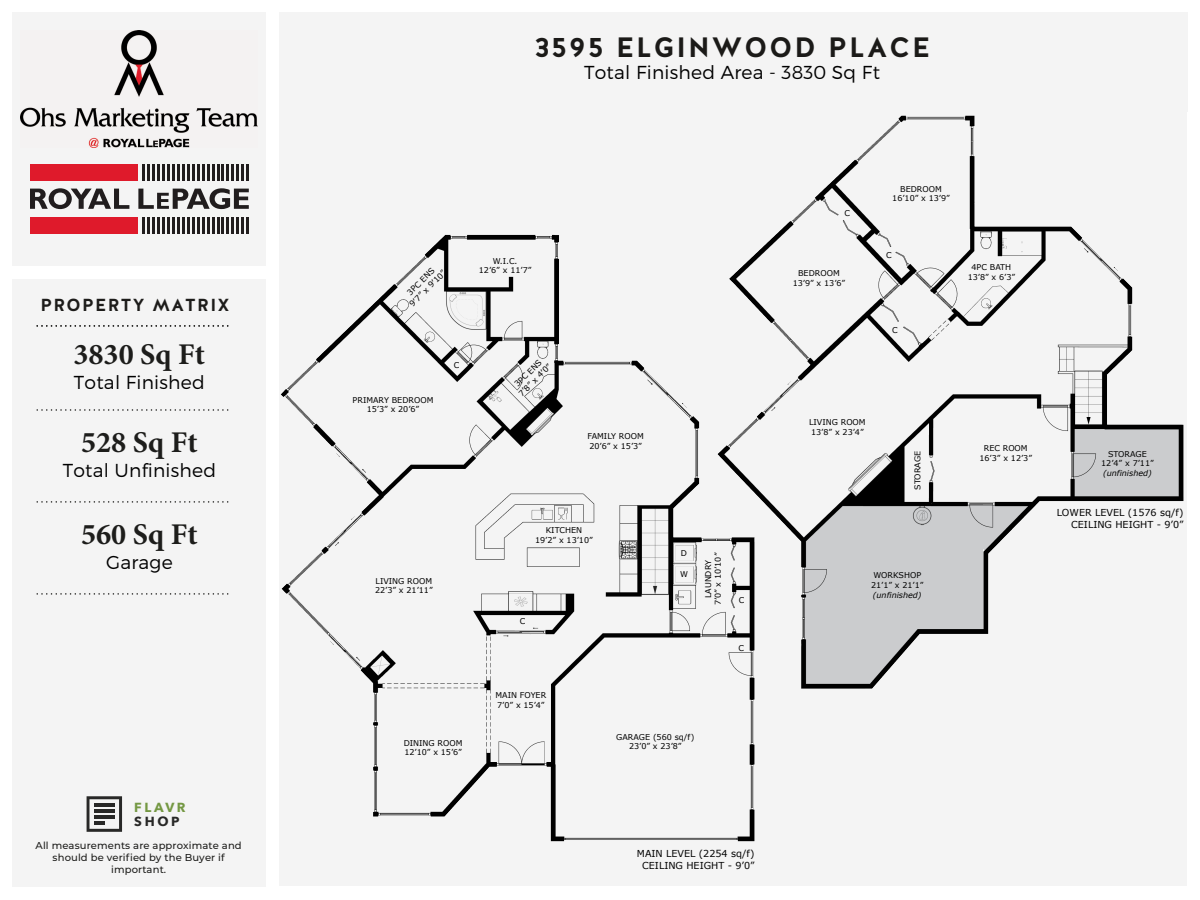
<style>
.page{position:relative;width:1200px;height:900px;background:#fff}
.page>*{position:absolute;margin:0;border:0;box-sizing:border-box;transform-origin:0 0}
.t1{font:700 30.12px "Minion Pro";color:#1d1d1b}
.t2{font:700 28px "Halis GR";letter-spacing:.075em;color:#1d1c1a}
.t3{font:300 18.76px "Montserrat";letter-spacing:.01em;color:#000}
.t4{font:700 17.44px "Halis GR";letter-spacing:.075em;color:#1d1c1a}
.t5{font:700 13.16px "Avenir Next";letter-spacing:.195em;color:#749843}
.t6{font:700 13.16px "Avenir Next";color:#282827}
.t7{font:500 10px/12px "Montserrat";letter-spacing:.01em;color:#1d1d1b;text-align:center}
.t8{font:9.6px/11.5px "Verdana";color:#000;text-align:center}
.t9{font:8px/9.6px "Verdana";color:#000;text-align:center}
.t10{font:italic 8px "Verdana";color:#000}
</style>
<div class="page">
<div style="left:279px;top:112px;width:908px;height:774px;background:#f4f4f4"></div>
<div style="left:12px;top:12px;width:254px;height:875px;background:#f4f4f4"></div>
<div style="left:12px;top:266px;width:267px;height:13px;background:#fff"></div>
<svg style="left:87px;top:796px;width:35px;height:36px"></svg>
<svg style="left:30px;top:188px;width:99px;height:21px"></svg>
<svg style="left:138px;top:188px;width:111px;height:21px"></svg>
<div style="left:30px;top:164px;width:107px;height:16px;background:#df1a2b"></div>
<svg style="left:143px;top:164px;width:2px;height:16px"></svg>
<hr style="left:147px;top:164px;width:3px;height:16px;background:#231f20">
<svg style="left:152px;top:164px;width:97px;height:16px"></svg>
<div style="left:30px;top:217px;width:107px;height:16px;background:#df1a2b"></div>
<svg style="left:143px;top:217px;width:2px;height:16px"></svg>
<hr style="left:147px;top:217px;width:3px;height:16px;background:#231f20">
<svg style="left:152px;top:217px;width:97px;height:16px"></svg>
<div style="left:279px;top:12px;width:908px;height:100px;background:#f4f4f4"></div>
<svg style="left:37px;top:501px;width:192px;height:2px"></svg>
<svg style="left:37px;top:409px;width:192px;height:2px"></svg>
<svg style="left:37px;top:325px;width:192px;height:2px"></svg>
<img style="left:21px;top:31px;width:236px;height:117px">
<svg style="left:37px;top:593px;width:192px;height:2px"></svg>
<img style="left:281px;top:234px;width:474px;height:608px">
<img style="left:712px;top:115px;width:472px;height:580px">
<h3 class="t4" style="left:40px;top:294px;width:190px">PROPERTY MATRIX</h3>
<h1 class="t1" style="left:74px;top:333px;width:133px">3830 Sq Ft</h1>
<h3 class="t3" style="left:74px;top:371px;width:132px">Total Finished</h3>
<h1 class="t1" style="left:81px;top:421px;width:118px">528 Sq Ft</h1>
<h3 class="t3" style="left:63px;top:459px;width:155px">Total Unfinished</h3>
<h1 class="t1" style="left:81px;top:513px;width:118px">560 Sq Ft</h1>
<h3 class="t3" style="left:106px;top:551px;width:68px">Garage</h3>
<h3 class="t5" style="left:134px;top:796px;width:53px">FLAVR</h3>
<h3 class="t6" style="left:134px;top:810px;width:47px">SHOP</h3>
<p class="t7" style="left:36px;top:839px;width:208px">All measurements are approximate and should be verified by the Buyer if important.</p>
<h2 class="t2" style="left:534px;top:29px;width:397px">3595 ELGINWOOD PLACE</h2>
<h3 class="t3" style="left:584px;top:61px;width:297px">Total Finished Area - 3830 Sq Ft</h3>
<p class="t9" style="left:401px;top:295px;width:49px;rotate:-45deg">3PC ENS<br>9’7” x 9’10”</p>
<p class="t9" style="left:353px;top:395px;width:82px">PRIMARY BEDROOM<br>15’3” x 20’6”</p>
<p class="t9" style="left:454px;top:360px;width:7px">C</p>
<p class="t9" style="left:479px;top:256px;width:54px">W.I.C.<br>12’6” x 11’7”</p>
<p class="t9" style="left:510px;top:385px;width:44px;rotate:-45deg">3PC ENS<br>7’8” x 4’0”</p>
<p class="t9" style="left:588px;top:432px;width:58px;text-align:left">FAMILY ROOM<br>20’6” x 15’3”</p>
<p class="t9" style="left:375px;top:576px;width:59px;text-align:left">LIVING ROOM<br>22’3” x 21’11”</p>
<p class="t9" style="left:404px;top:738px;width:60px;text-align:left">DINING ROOM<br>12’10” x 15’6”</p>
<p class="t9" style="left:535px;top:526px;width:59px">KITCHEN<br>19’2” x 13’10”</p>
<p class="t9" style="left:520px;top:617px;width:7px">C</p>
<p class="t9" style="left:496px;top:691px;width:52px;text-align:left">MAIN FOYER<br>7’0” x 15’4”</p>
<p class="t9" style="left:681px;top:548px;width:8px">D</p>
<p class="t9" style="left:680px;top:570px;width:9px">W</p>
<p class="t9" style="left:713px;top:605px;width:54px;rotate:-90deg">7’0” x 10’10”</p>
<p class="t9" style="left:703px;top:598px;width:40px;rotate:-90deg">LAUNDRY</p>
<p class="t9" style="left:739px;top:595px;width:7px">C</p>
<p class="t9" style="left:739px;top:643px;width:7px">C</p>
<p class="t9" style="left:616px;top:732px;width:80px">GARAGE (560 sq/f)<br>23’0” x 23’8”</p>
<p class="t8" style="left:637px;top:848px;width:119px">MAIN LEVEL (2254 sq/f)<br>CEILING HEIGHT - 9’0”</p>
<p class="t9" style="left:845px;top:209px;width:7px">C</p>
<p class="t9" style="left:793px;top:269px;width:54px">BEDROOM<br>13’9” x 13’6”</p>
<p class="t9" style="left:892px;top:184px;width:59px">BEDROOM<br>16’10” x 13’9”</p>
<p class="t9" style="left:886px;top:251px;width:7px">C</p>
<p class="t9" style="left:892px;top:326px;width:7px">C</p>
<p class="t9" style="left:968px;top:263px;width:49px">4PC BATH<br>13’8” x 6’3”</p>
<p class="t9" style="left:809px;top:417px;width:58px;text-align:left">LIVING ROOM<br>13’8” x 23’4”</p>
<p class="t9" style="left:913px;top:490px;width:40px;rotate:-90deg">STORAGE</p>
<p class="t9" style="left:871px;top:571px;width:54px;text-align:left">WORKSHOP<br>21’1” x 21’1”</p>
<p class="t10" style="left:873px;top:590px;width:50px">(unfinished)</p>
<p class="t9" style="left:979px;top:443px;width:54px">REC ROOM<br>16’3” x 12’3”</p>
<p class="t9" style="left:1101px;top:449px;width:54px">STORAGE<br>12’4” x 7’11”</p>
<p class="t10" style="left:1103px;top:468px;width:50px">(unfinished)</p>
<p class="t8" style="left:1057px;top:507px;width:128px;text-align:right">LOWER LEVEL (1576 sq/f)<br>CEILING HEIGHT - 9’0”</p>
</div>
